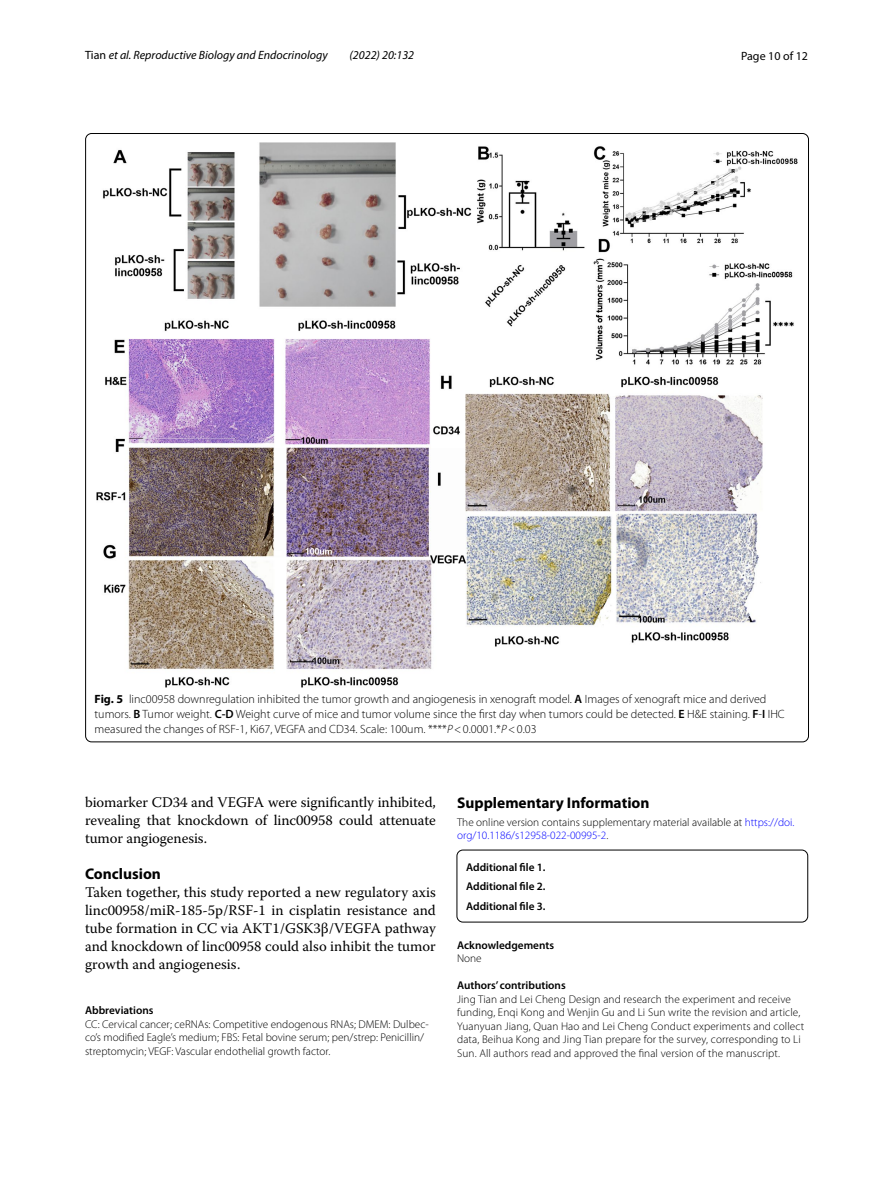
<style>
.page{position:relative;width:893px;height:1187px;background:#fff}
.page>*{position:absolute;margin:0;border:0;box-sizing:border-box;transform-origin:0 0}
.t1{font:700 15.45px "Myriad Pro";color:#000}
.t2{font:14.7px/18px "Warnock Pro";color:#000;text-align:justify}
.t3{font:300 12px/15px "Myriad Pro";color:#000}
.t4{font:italic 12px "Myriad Pro";color:#000}
.t5{font:12px "Myriad Pro";color:#000}
.t6{font:300 11.25px/13.5px "Myriad Pro";letter-spacing:.005em;color:#000}
.t7{font:600 11.25px/19.5px "Myriad Pro";color:#000;text-align:justify}
.s1{font-style:normal}
.s2{font-weight:700}
.s3{font-weight:600}
.s4{font-style:italic}
.s5{color:#00f}
</style>
<div class="page">
<div style="left:457px;top:849px;width:351px;height:73px;border:1px solid #000;border-radius:6px"></div>
<img style="left:97px;top:142px;width:700px;height:545px">
<p class="t4" style="left:85px;top:48px;width:244px"><span class="s1">Tian</span> et al. Reproductive Biology and Endocrinology</p>
<p class="t4" style="left:350px;top:48px;width:66px">(2022) 20:132</p>
<p class="t5" style="left:741px;top:48px;width:68px">Page 10 of 12</p>
<p class="t3" style="left:95px;top:691px;width:692px"><span class="s2">Fig. 5</span> linc00958 downregulation inhibited the tumor growth and angiogenesis in xenograft model. <span class="s3">A</span> Images of xenograft mice and derived tumors. <span class="s3">B</span> Tumor weight. <span class="s3">C-D</span> Weight curve of mice and tumor volume since the first day when tumors could be detected. <span class="s3">E</span> H&amp;E staining. <span class="s3">F</span>-<span class="s3">I</span> IHC measured the changes of RSF-1, Ki67, VEGFA and CD34. Scale: 100um. ****<span class="s4">P</span>&lt;0.0001.*<span class="s4">P</span>&lt;0.03</p>
<h2 class="t2" style="left:85px;top:793px;width:352px">biomarker CD34 and VEGFA were significantly inhibited, revealing that knockdown of linc00958 could attenuate tumor angiogenesis.</h2>
<h1 class="t1" style="left:85px;top:863px;width:77px">Conclusion</h1>
<p class="t2" style="left:85px;top:883px;width:352px">Taken together, this study reported a new regulatory axis linc00958/miR-185-5p/RSF-1 in cisplatin resistance and tube formation in CC via AKT1/GSK3β/VEGFA pathway and knockdown of linc00958 could also inhibit the tumor growth and angiogenesis.</p>
<p class="t7" style="left:85px;top:1000px;width:70px">Abbreviations</p>
<p class="t6" style="left:85px;top:1017px;width:345px">CC: Cervical cancer; ceRNAs: Competitive endogenous RNAs; DMEM: Dulbec&shy;co’s modified Eagle’s medium; FBS: Fetal bovine serum; pen/strep: Penicillin/ streptomycin; VEGF: Vascular endothelial growth factor.</p>
<h1 class="t1" style="left:457px;top:792px;width:194px">Supplementary Information</h1>
<p class="t6" style="left:457px;top:815px;width:339px">The online version contains supplementary material available at <span class="s5">https://doi. org/10.1186/s12958-022-00995-2</span>.</p>
<p class="t7" style="left:466px;top:857px;width:81px">Additional file 1.<br>Additional file 2.<br>Additional file 3.</p>
<p class="t7" style="left:457px;top:935px;width:98px">Acknowledgements</p>
<p class="t6" style="left:457px;top:952px;width:26px">None</p>
<p class="t7" style="left:457px;top:975px;width:110px">Authors’ contributions</p>
<p class="t6" style="left:457px;top:992px;width:348px">Jing Tian and Lei Cheng Design and research the experiment and receive funding, Enqi Kong and Wenjin Gu and Li Sun write the revision and article, Yuanyuan Jiang, Quan Hao and Lei Cheng Conduct experiments and collect data, Beihua Kong and Jing Tian prepare for the survey, corresponding to Li Sun. All authors read and approved the final version of the manuscript.</p>
</div>
